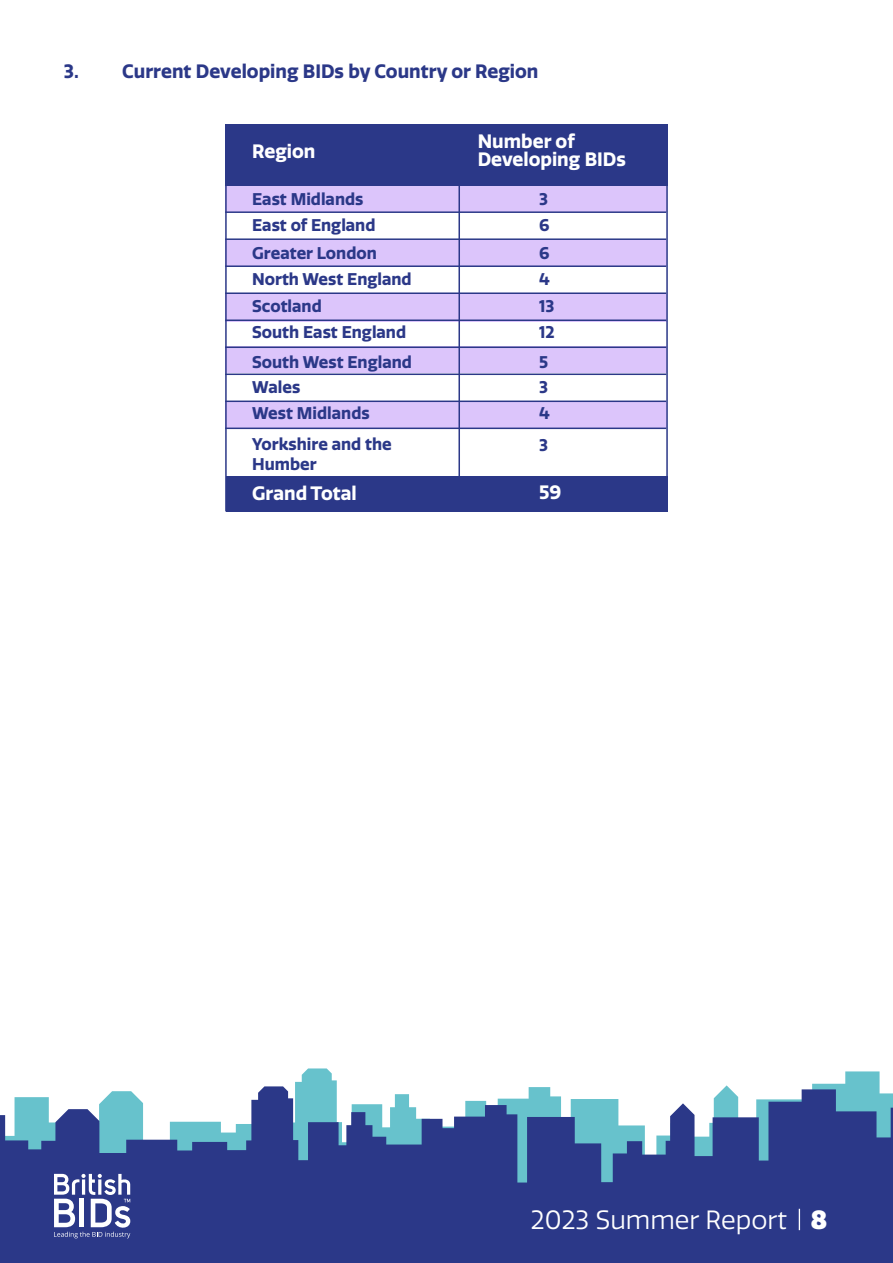
<style>
.page{position:relative;width:893px;height:1263px;background:#fff}
.page>*{position:absolute;margin:0;border:0;box-sizing:border-box;transform-origin:0 0}
.t1{font:25.65px "Quatro";color:#fff}
.t2{font:900 25.65px "Quatro";color:#fff}
.t3{font:700 18.9px "Quatro";color:#2b3888}
.t4{font:700 18.9px/17.5px "Quatro";color:#fff}
.t5{font:700 16.5px/20.5px "Quatro";color:#2b3888}
</style>
<div class="page">
<div style="left:225px;top:186px;width:441px;height:25px;background:#dcc5fb"></div>
<div style="left:225px;top:240px;width:441px;height:25px;background:#dcc5fb"></div>
<div style="left:225px;top:294px;width:441px;height:27px;background:#dcc5fb"></div>
<div style="left:225px;top:346px;width:441px;height:27px;background:#dcc5fb"></div>
<div style="left:225px;top:402px;width:441px;height:26px;background:#dcc5fb"></div>
<div style="left:225px;top:125px;width:443px;height:61px;background:#2b3888"></div>
<div style="left:227px;top:476px;width:441px;height:35px;background:#2b3888"></div>
<hr style="left:225px;top:211px;width:441px;height:2px;background:#2b3888">
<hr style="left:225px;top:238px;width:441px;height:2px;background:#2b3888">
<hr style="left:225px;top:265px;width:441px;height:2px;background:#2b3888">
<hr style="left:225px;top:292px;width:441px;height:2px;background:#2b3888">
<hr style="left:225px;top:319px;width:441px;height:2px;background:#2b3888">
<hr style="left:225px;top:346px;width:441px;height:2px;background:#2b3888">
<hr style="left:225px;top:373px;width:441px;height:2px;background:#2b3888">
<hr style="left:458px;top:144px;width:2px;height:362px;background:#2b3888">
<hr style="left:225px;top:401px;width:441px;height:1px;background:#2b3888">
<hr style="left:225px;top:428px;width:441px;height:1px;background:#2b3888">
<svg style="left:295px;top:1068px;width:585px;height:18px"></svg>
<svg style="left:0;top:1086px;width:893px;height:98px;fill:#2b3888"></svg>
<div style="left:0;top:1184px;width:893px;height:79px;background:#2b3888"></div>
<svg style="left:799px;top:1209px;width:1px;height:21px"></svg>
<div style="left:29px;top:1153px;width:127px;height:72px;background:#2b3888"></div>
<svg style="left:54px;top:1174px;width:76px;height:64px"></svg>
<p class="t3" style="left:64px;top:60px;width:476px">3. Current Developing BIDs by Country or Region</p>
<p class="t4" style="left:478px;top:133px;width:150px">Number of<br>Developing BIDs</p>
<p class="t4" style="left:252px;top:143px;width:65px">Region</p>
<p class="t5" style="left:252px;top:189px;width:113px">East Midlands</p>
<p class="t5" style="left:539px;top:189px;width:10px">3</p>
<p class="t5" style="left:539px;top:215px;width:12px">6</p>
<p class="t5" style="left:539px;top:243px;width:12px">6</p>
<p class="t5" style="left:539px;top:269px;width:12px">4</p>
<p class="t5" style="left:539px;top:296px;width:17px">13</p>
<p class="t5" style="left:539px;top:322px;width:17px">12</p>
<p class="t5" style="left:539px;top:352px;width:11px">5</p>
<p class="t5" style="left:539px;top:377px;width:10px">3</p>
<p class="t5" style="left:539px;top:403px;width:12px">4</p>
<p class="t5" style="left:539px;top:435px;width:10px">3</p>
<p class="t4" style="left:539px;top:483px;width:24px">59</p>
<p class="t5" style="left:252px;top:215px;width:125px">East of England</p>
<p class="t5" style="left:252px;top:243px;width:126px">Greater London</p>
<p class="t5" style="left:252px;top:269px;width:161px">North West England</p>
<p class="t5" style="left:252px;top:296px;width:71px">Scotland</p>
<p class="t5" style="left:252px;top:322px;width:155px">South East England</p>
<p class="t5" style="left:252px;top:352px;width:161px">South West England</p>
<p class="t5" style="left:252px;top:377px;width:50px">Wales</p>
<p class="t5" style="left:252px;top:403px;width:119px">West Midlands</p>
<p class="t5" style="left:252px;top:434px;width:141px">Yorkshire and the<br>Humber</p>
<p class="t4" style="left:252px;top:484px;width:106px">Grand Total</p>
<p class="t1" style="left:531px;top:1205px;width:257px">2023 Summer Report</p>
<p class="t2" style="left:811px;top:1204px;width:18px">8</p>
</div>
